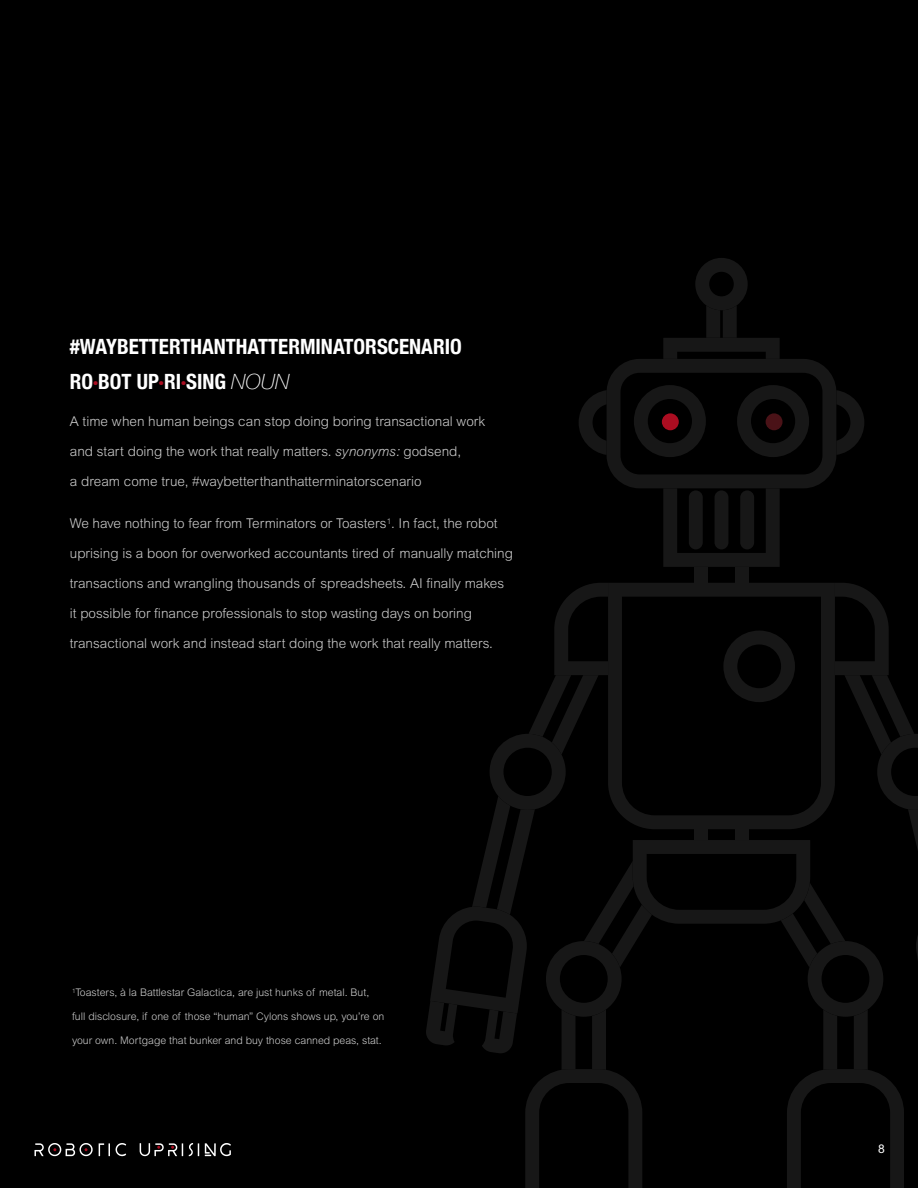
<style>
.page{position:relative;width:918px;height:1188px;background:#000}
.page>*{position:absolute;margin:0;border:0;box-sizing:border-box;transform-origin:0 0}
.t1{font:700 condensed 21px/34.5px "Helvetica Neue";color:#fff}
.t2{font:300 13.5px "Arial MT Pro";color:#ccc}
.t3{font:12px "Arial MT Pro";color:#fff}
.t4{font:300 10.5px "Arial MT Pro";color:#ccc}
.s1{color:#ab0d21}
.s2{font-weight:100;font-style:italic;font-stretch:normal}
.s3{font-style:italic}
</style>
<div class="page">
<div style="left:694px;top:567px;width:14px;height:16px;background:#171717"></div>
<div style="left:735px;top:567px;width:14px;height:16px;background:#171717"></div>
<svg style="left:579px;top:258px;width:285px;height:309px"></svg>
<div style="left:689px;top:490px;width:14px;height:59px;background:#171717;border-radius:7px"></div>
<div style="left:715px;top:490px;width:13px;height:59px;background:#171717;border-radius:7px"></div>
<div style="left:740px;top:490px;width:14px;height:59px;background:#171717;border-radius:7px"></div>
<svg style="left:426px;top:583px;width:492px;height:605px"></svg>
<div style="left:662px;top:413px;width:17px;height:17px;background:#ab0d21;border-radius:50%"></div>
<div style="left:766px;top:413px;width:17px;height:17px;background:#4a1217;border-radius:50%"></div>
<svg style="left:34px;top:1143px;width:197px;height:13px"></svg>
<h1 class="t1" style="left:70px;top:328px;width:393px">#WAYBETTERTHANTHATTERMINATORSCENARIO<br>RO<span class="s1">·</span>BOT UP<span class="s1">·</span>RI<span class="s1">·</span>SING <span class="s2">NOUN</span></h1>
<p class="t2" style="left:70px;top:413px;width:417px">A time when human beings can stop doing boring transactional work</p>
<p class="t2" style="left:70px;top:443px;width:393px">and start doing the work that really matters. <span class="s3">synonyms:</span> godsend,</p>
<p class="t2" style="left:70px;top:473px;width:353px">a dream come true, #waybetterthanthatterminatorscenario</p>
<p class="t2" style="left:70px;top:515px;width:429px">We have nothing to fear from Terminators or Toasters<sup>1</sup>. In fact, the robot</p>
<p class="t2" style="left:70px;top:545px;width:445px">uprising is a boon for overworked accountants tired of manually matching</p>
<p class="t2" style="left:70px;top:575px;width:436px">transactions and wrangling thousands of spreadsheets. AI finally makes</p>
<p class="t2" style="left:70px;top:605px;width:404px">it possible for finance professionals to stop wasting days on boring</p>
<p class="t2" style="left:70px;top:635px;width:424px">transactional work and instead start doing the work that really matters.</p>
<p class="t4" style="left:72px;top:986px;width:299px"><sup>1</sup>Toasters, à la Battlestar Galactica, are just hunks of metal. But,</p>
<p class="t4" style="left:72px;top:1010px;width:314px">full disclosure, if one of those “human” Cylons shows up, you’re on</p>
<p class="t4" style="left:72px;top:1034px;width:311px">your own. Mortgage that bunker and buy those canned peas, stat.</p>
<p class="t3" style="left:878px;top:1142px;width:8px">8</p>
</div>
